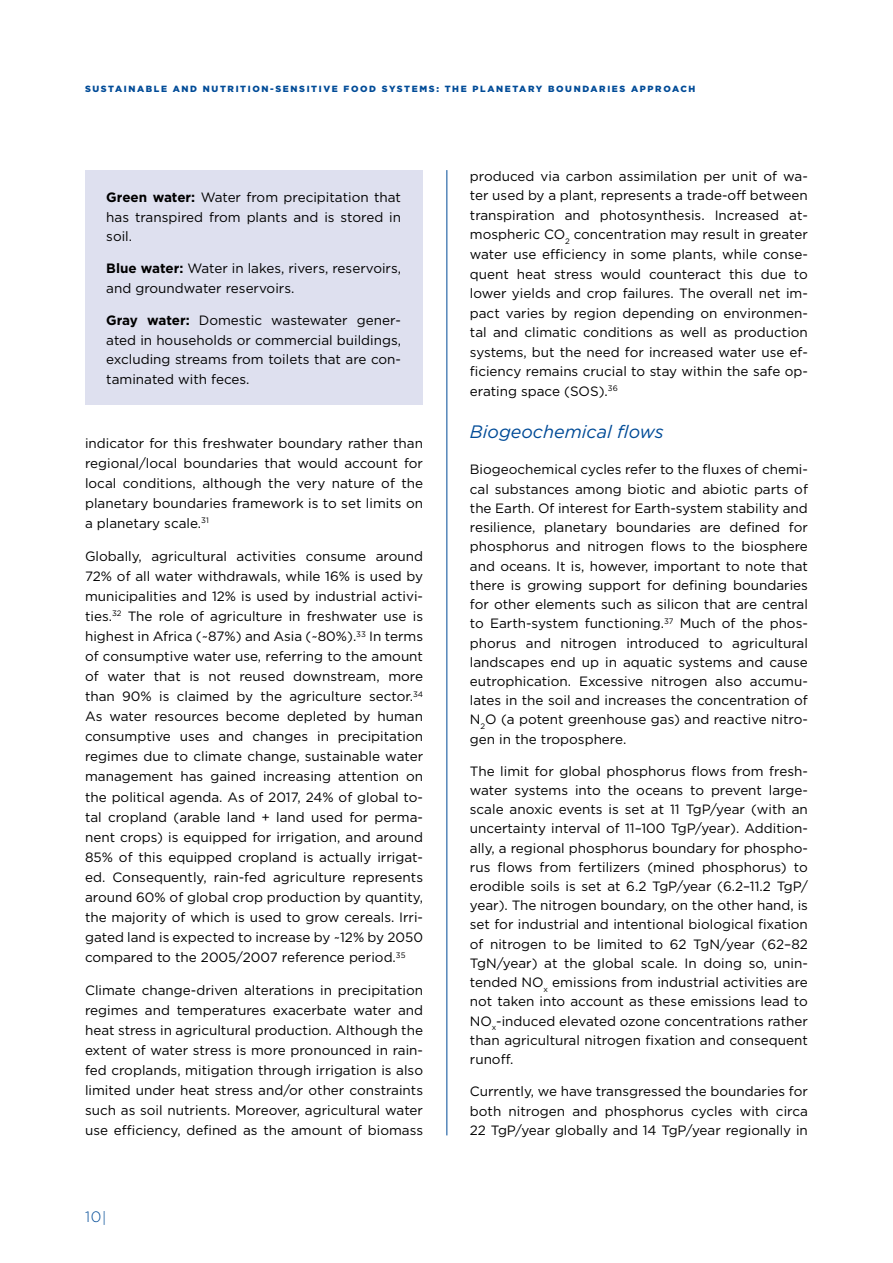
<style>
.page{position:relative;width:893px;height:1263px;background:#fff}
.page>*{position:absolute;margin:0;border:0;box-sizing:border-box;transform-origin:0 0}
.t1{font:italic 18px "Gotham";color:#004b97}
.t2{font:300 15px "Gotham";color:#004b97}
.t3{font:13.5px/20.1px "Gotham";color:#000;text-align:justify}
.t4{font:900 9px "Gotham";letter-spacing:.18em;color:#004b97}
.s1{font-weight:700}
</style>
<div class="page">
<hr style="left:446px;top:170px;width:1px;height:965px;background:#004b97">
<div style="left:85px;top:170px;width:337px;height:235px;background:#dee0ef"></div>
<p class="t4" style="left:85px;top:83px;width:612px">SUSTAINABLE AND NUTRITION-SENSITIVE FOOD SYSTEMS: THE PLANETARY BOUNDARIES APPROACH</p>
<p class="t3" style="left:106px;top:187px;width:296px;line-height:19.5px"><span class="s1">Green water:</span> Water from precipitation that has transpired from plants and is stored in soil.</p>
<p class="t3" style="left:106px;top:259px;width:296px;line-height:19.5px"><span class="s1">Blue water:</span> Water in lakes, rivers, reservoirs, and groundwater reservoirs.</p>
<p class="t3" style="left:106px;top:310px;width:296px;line-height:19.5px"><span class="s1">Gray water:</span> Domestic wastewater gener&shy;ated in households or commercial buildings, excluding streams from toilets that are con&shy;taminated with feces.</p>
<p class="t3" style="left:85px;top:432px;width:340px">indicator for this freshwater boundary rather than regional/local boundaries that would account for local conditions, although the very nature of the planetary boundaries framework is to set limits on a planetary scale.<sup>31</sup></p>
<p class="t3" style="left:85px;top:546px;width:340px">Globally, agricultural activities consume around 72% of all water withdrawals, while 16% is used by municipalities and 12% is used by industrial activi&shy;ties.<sup>32</sup> The role of agriculture in freshwater use is highest in Africa (~87%) and Asia (~80%).<sup>33</sup> In terms of consumptive water use, referring to the amount of water that is not reused downstream, more than 90% is claimed by the agriculture sector.<sup>34<br></sup>As water resources become depleted by human consumptive uses and changes in precipitation regimes due to climate change, sustainable water management has gained increasing attention on the political agenda. As of 2017, 24% of global to&shy;tal cropland (arable land + land used for perma&shy;nent crops) is equipped for irrigation, and around 85% of this equipped cropland is actually irrigat&shy;ed. Consequently, rain-fed agriculture represents around 60% of global crop production by quantity, the majority of which is used to grow cereals. Irri&shy;gated land is expected to increase by ~12% by 2050 compared to the 2005/2007 reference period.<sup>35</sup></p>
<p class="t3" style="left:85px;top:980px;width:340px">Climate change-driven alterations in precipitation regimes and temperatures exacerbate water and heat stress in agricultural production. Although the extent of water stress is more pronounced in rain&shy;fed croplands, mitigation through irrigation is also limited under heat stress and/or other constraints such as soil nutrients. Moreover, agricultural water use efficiency, defined as the amount of biomass</p>
<p class="t2" style="left:85px;top:1207px;width:23px">10|</p>
<p class="t3" style="left:470px;top:166px;width:340px;line-height:19.5px">produced via carbon assimilation per unit of wa&shy;ter used by a plant, represents a trade-off between transpiration and photosynthesis. Increased at&shy;mospheric CO<sub>2</sub> concentration may result in greater water use efficiency in some plants, while conse&shy;quent heat stress would counteract this due to lower yields and crop failures. The overall net im&shy;pact varies by region depending on environmen&shy;tal and climatic conditions as well as production systems, but the need for increased water use ef&shy;ficiency remains crucial to stay within the safe op&shy;erating space (SOS).<sup>36</sup></p>
<h1 class="t1" style="left:470px;top:420px;width:195px">Biogeochemical flows</h1>
<p class="t3" style="left:470px;top:460px;width:340px;line-height:19.2px">Biogeochemical cycles refer to the fluxes of chemi&shy;cal substances among biotic and abiotic parts of the Earth. Of interest for Earth-system stability and resilience, planetary boundaries are defined for phosphorus and nitrogen flows to the biosphere and oceans. It is, however, important to note that there is growing support for defining boundaries for other elements such as silicon that are central to Earth-system functioning.<sup>37</sup> Much of the phos&shy;phorus and nitrogen introduced to agricultural landscapes end up in aquatic systems and cause eutrophication. Excessive nitrogen also accumu&shy;lates in the soil and increases the concentration of N<sub>2</sub>O (a potent greenhouse gas) and reactive nitro&shy;gen in the troposphere.</p>
<p class="t3" style="left:470px;top:761px;width:340px;line-height:19.2px">The limit for global phosphorus flows from fresh&shy;water systems into the oceans to prevent large&shy;scale anoxic events is set at 11 TgP/year (with an uncertainty interval of 11–100 TgP/year). Addition&shy;ally, a regional phosphorus boundary for phospho&shy;rus flows from fertilizers (mined phosphorus) to erodible soils is set at 6.2 TgP/year (6.2–11.2 TgP/ year). The nitrogen boundary, on the other hand, is set for industrial and intentional biological fixation of nitrogen to be limited to 62 TgN/year (62–82<br>TgN/year) at the global scale. In doing so, unin&shy;tended NO<sub>x</sub> emissions from industrial activities are not taken into account as these emissions lead to NO<sub>x</sub>-induced elevated ozone concentrations rather than agricultural nitrogen fixation and consequent runoff.</p>
<p class="t3" style="left:470px;top:1081px;width:340px;line-height:19.5px">Currently, we have transgressed the boundaries for both nitrogen and phosphorus cycles with circa 22 TgP/year globally and 14 TgP/year regionally in</p>
</div>
